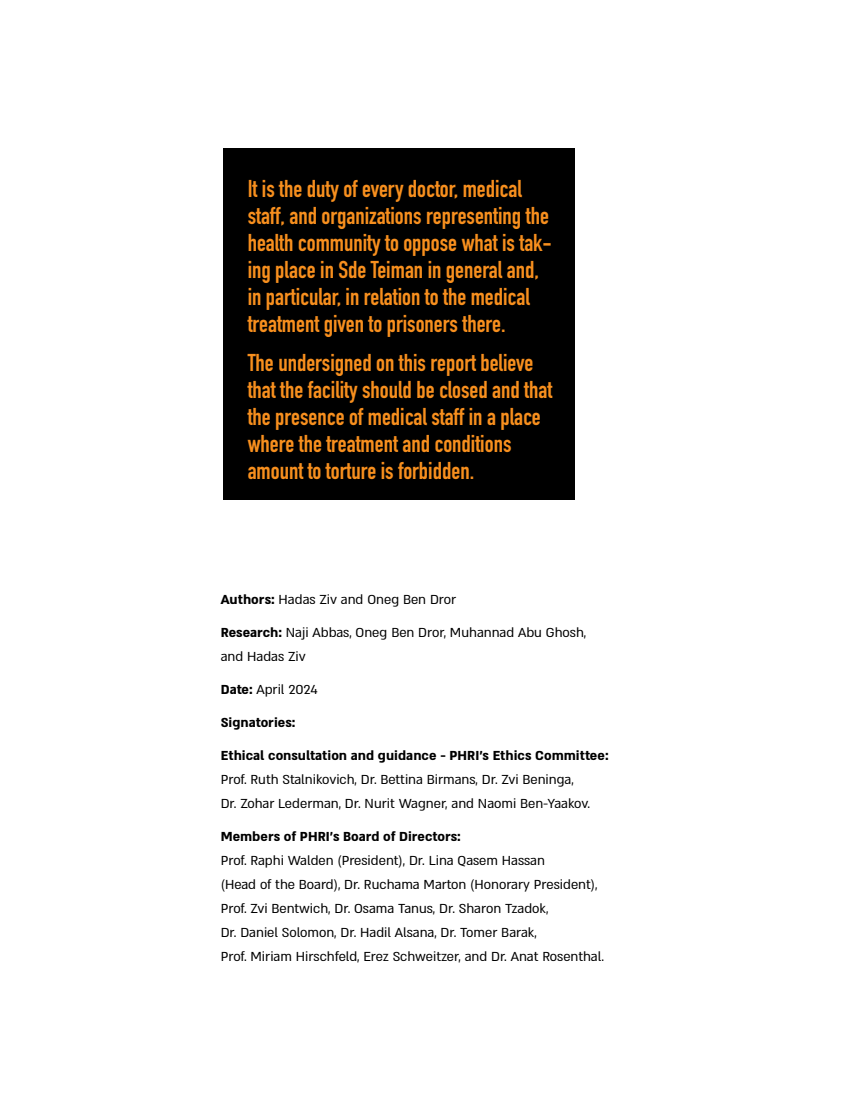
<style>
.page{position:relative;width:851px;height:1106px;background:#fff}
.page>*{position:absolute;margin:0;border:0;box-sizing:border-box;transform-origin:0 0}
.t1{font:700 24px/27px "DIN Condensed";color:#f78f1e}
.t2{font:15px/24px "Almoni Neue DL4.0 AAA";color:#000}
.t3{font:700 15px "Almoni Neue DL4.0 AAA";color:#000}
.s1{font-weight:700}
</style>
<div class="page">
<div style="left:223px;top:149px;width:351px;height:351px;background:#000"></div>
<h1 class="t1" style="left:248px;top:175px;width:303px">isIt the duty of every doctor, medical staff, and organizations representing the</h1>
<h1 class="t1" style="left:248px;top:256px;width:292px">ing place in Sde Teiman in general and,</h1>
<h1 class="t1" style="left:248px;top:229px;width:306px">health community to oppose what is tak-</h1>
<h1 class="t1" style="left:248px;top:283px;width:284px">in particular in, relation to the medical treatment given to prisoners there.</h1>
<h1 class="t1" style="left:248px;top:349px;width:306px">The undersigned on this report believe that the facility should be closed and that the presence of medical staff ain place where the treatment and conditions amount to torture is forbidden.</h1>
<p class="t2" style="left:221px;top:587px;width:237px"><span class="s1">Authors:</span> Hadas Ziv and Oneg Ben Dror</p>
<p class="t2" style="left:221px;top:620px;width:367px"><span class="s1">Research:</span> Naji Abbas, Oneg Ben Dror, Muhannad Abu Ghosh, and Hadas Ziv</p>
<p class="t2" style="left:221px;top:677px;width:98px"><span class="s1">Date:</span> April 2024</p>
<p class="t3" style="left:221px;top:710px;width:76px">Signatories:</p>
<p class="t3" style="left:221px;top:743px;width:389px">Ethical consultation and guidance - PHRI s’ Ethics Committee:</p>
<p class="t2" style="left:221px;top:767px;width:371px">Prof. Ruth Stalnikovich, Dr. Bettina Birmans, Dr. Zvi Beninga,<br>Dr. Zohar Lederman, Dr. Nurit Wagner, and Naomi Ben-Yaakov.</p>
<p class="t3" style="left:221px;top:824px;width:241px">Members of PHRI s’ Board of Directors:</p>
<p class="t2" style="left:221px;top:848px;width:385px">Prof. Raphi Walden (President ,) Dr. Lina Qasem Hassan<br>(Head of the Board ,) Dr. Ruchama Marton (Honorary President ,( Prof. Zvi Bentwich, Dr. Osama Tanus, Dr. Sharon Tzadok,<br>Dr. Daniel Solomon, Dr. Hadil Alsana, Dr. Tomer Barak,<br>Prof. Miriam Hirschfeld, Erez Schweitzer, and Dr. Anat Rosenthal.</p>
</div>
